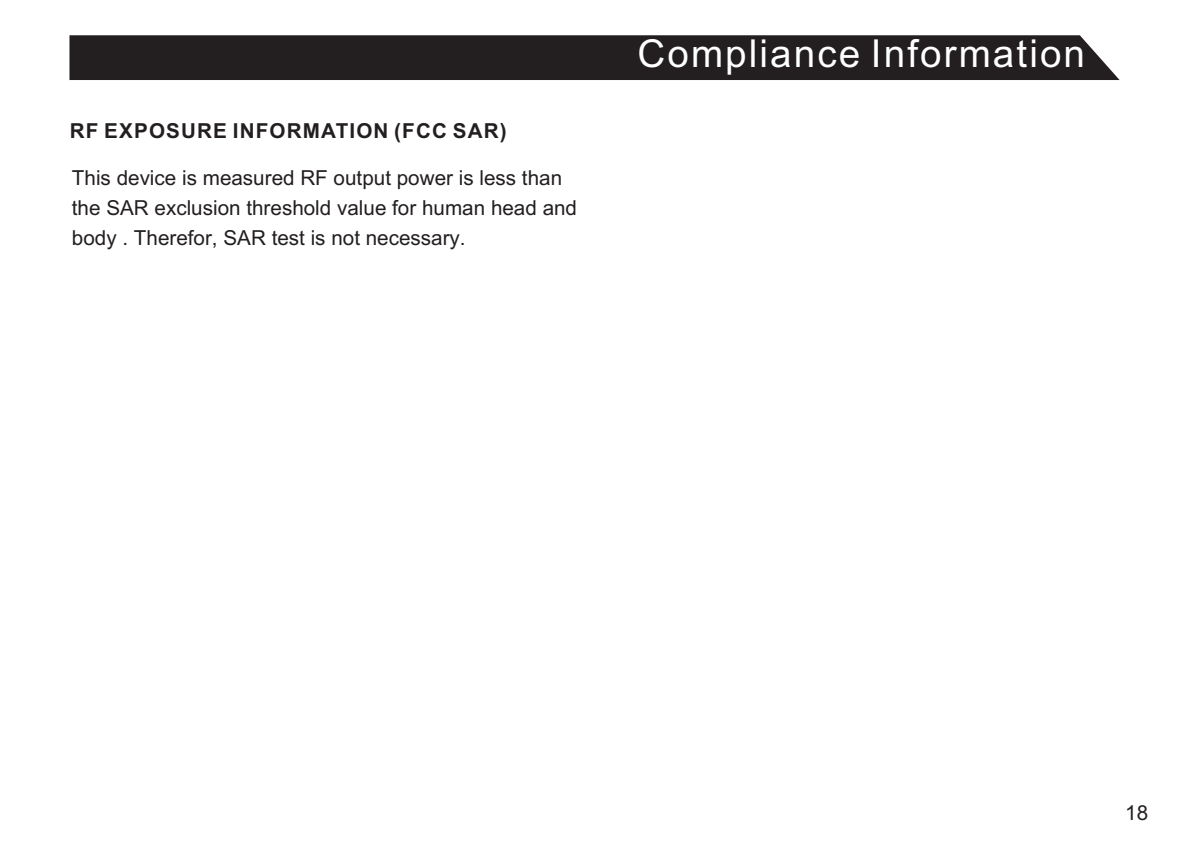
<style>
.page{position:relative;width:1191px;height:844px;background:#fff}
.page>*{position:absolute;margin:0;border:0;box-sizing:border-box;transform-origin:0 0}
.t1{font:38.5px "Arial Unicode MS";letter-spacing:.055em;color:#fff}
.t2{font:20.65px/30.1px "Arial";color:#231f20}
.t3{font:700 20.65px "Arial";letter-spacing:.055em;color:#231f20}
</style>
<div class="page">
<div style="left:69px;top:35px;width:1050px;height:45px;background:#231f20"></div>
<p class="t3" style="left:70px;top:123px;width:438px">RF EXPOSURE INFORMATION (FCC SAR)</p>
<p class="t2" style="left:72px;top:164px;width:507px">This device is measured RF output power is less than the SAR exclusion threshold value for human head and body . Therefor, SAR test is not necessary.</p>
<h1 class="t1" style="left:637px;top:39px;width:449px">Compliance Information</h1>
<p class="t2" style="left:1125px;top:799px;width:24px">18</p>
</div>
